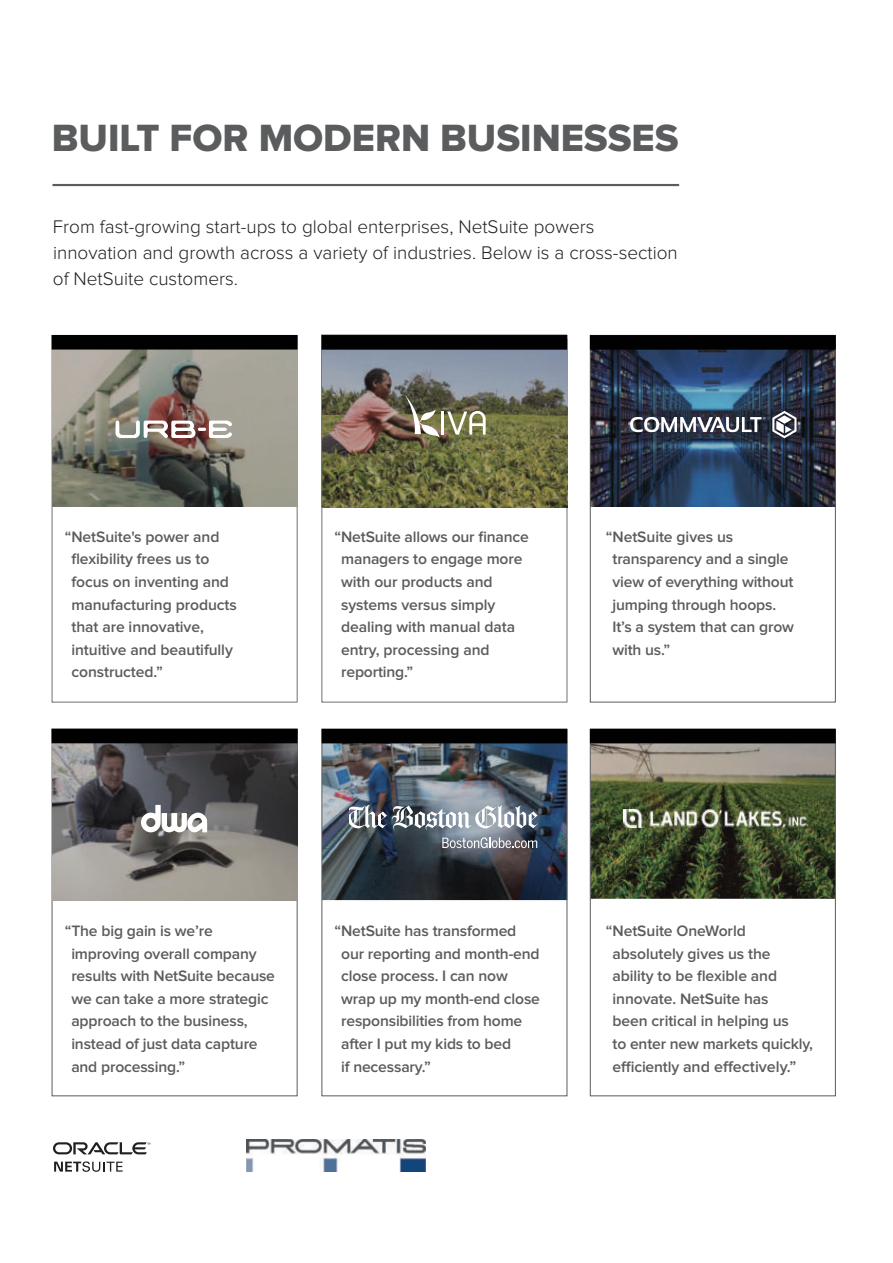
<style>
.page{position:relative;width:893px;height:1263px;background:#fff}
.page>*{position:absolute;margin:0;border:0;box-sizing:border-box;transform-origin:0 0}
.t1{font:39.45px "Proxima Nova Extrabld";color:#5a5c5d}
.t2{font:300 18.9px/26.2px "Proxima Nova";color:#231f20}
.t3{font:600 16.05px "Proxima Nova";color:#5a5c5d}
.t4{font:600 15.75px/22.6px "Proxima Nova";letter-spacing:-.01em;color:#5a5c5d}
.s1{font-size:15.75px}
</style>
<div class="page">
<hr style="left:53px;top:184px;width:626px;height:2px;background:#5a5c5d">
<svg style="left:52px;top:335px;width:246px;height:368px"></svg>
<svg style="left:321px;top:507px;width:246px;height:196px"></svg>
<svg style="left:51px;top:728px;width:517px;height:369px"></svg>
<img style="left:52px;top:743px;width:245px;height:157px">
<svg style="left:141px;top:805px;width:66px;height:27px"></svg>
<img style="left:591px;top:350px;width:245px;height:157px">
<img style="left:322px;top:743px;width:245px;height:157px">
<svg style="left:592px;top:743px;width:242px;height:156px;background:#565c42"></svg>
<img style="left:624px;top:809px;width:184px;height:19px">
<div style="left:590px;top:729px;width:246px;height:367px;border:1px solid #5a5c5d"></div>
<svg style="left:53px;top:1142px;width:97px;height:12px"></svg>
<svg style="left:54px;top:1161px;width:69px;height:11px"></svg>
<img style="left:52px;top:350px;width:245px;height:156px">
<img style="left:321px;top:335px;width:246px;height:172px">
<svg style="left:116px;top:421px;width:116px;height:18px"></svg>
<div style="left:52px;top:335px;width:245px;height:15px;background:#010101"></div>
<div style="left:322px;top:335px;width:245px;height:15px;background:#010101"></div>
<div style="left:590px;top:335px;width:246px;height:15px;background:#010101"></div>
<div style="left:52px;top:729px;width:245px;height:14px;background:#010101"></div>
<div style="left:322px;top:729px;width:245px;height:14px;background:#010101"></div>
<div style="left:590px;top:729px;width:246px;height:14px;background:#010101"></div>
<img style="left:246px;top:1140px;width:180px;height:32px">
<h1 class="t1" style="left:52px;top:123px;width:628px">BUILT FOR MODERN BUSINESSES</h1>
<p class="t2" style="left:53px;top:214px;width:626px">From fast-growing start-ups to global enterprises, NetSuite powers innovation and growth across a variety of industries. Below is a cross-section of NetSuite customers.</p>
<p class="t4" style="left:71px;top:526px;width:167px;text-indent:-7px">“ NetSuite's power and flexibility frees us to focus on inventing and manufacturing products that are innovative, intuitive and beautifully constructed.”</p>
<p class="t4" style="left:341px;top:526px;width:189px;text-indent:-7px">“ NetSuite allows our finance managers to engage more with our products and systems versus simply dealing with manual data entry, processing and reporting.”</p>
<p class="t4" style="left:612px;top:526px;width:183px;text-indent:-7px">“ NetSuite gives us transparency and a single view of everything without jumping through hoops.<br>It’s a system that can grow with us.”</p>
<p class="t4" style="left:71px;top:920px;width:205px;text-indent:-7px">“ The big gain is we’re improving overall company results with NetSuite because we can take a more strategic approach to the business, instead of just data capture and processing.”</p>
<p class="t4" style="left:341px;top:920px;width:200px;text-indent:-7px">“ NetSuite has transformed our reporting and month-end close process. I can now wrap up my month-end close responsibilities from home after I put my kids to bed<br>if necessary.”</p>
<p class="t4" style="left:612px;top:920px;width:202px;text-indent:-7px">“ NetSuite OneWorld absolutely gives us the ability to be flexible and innovate. NetSuite has<br>been critical in helping us<br>to enter new markets quickly,</p>
<p class="t3" style="left:612px;top:1061px;width:185px"><span class="s1">efficiently</span> and effectively.”</p>
</div>
